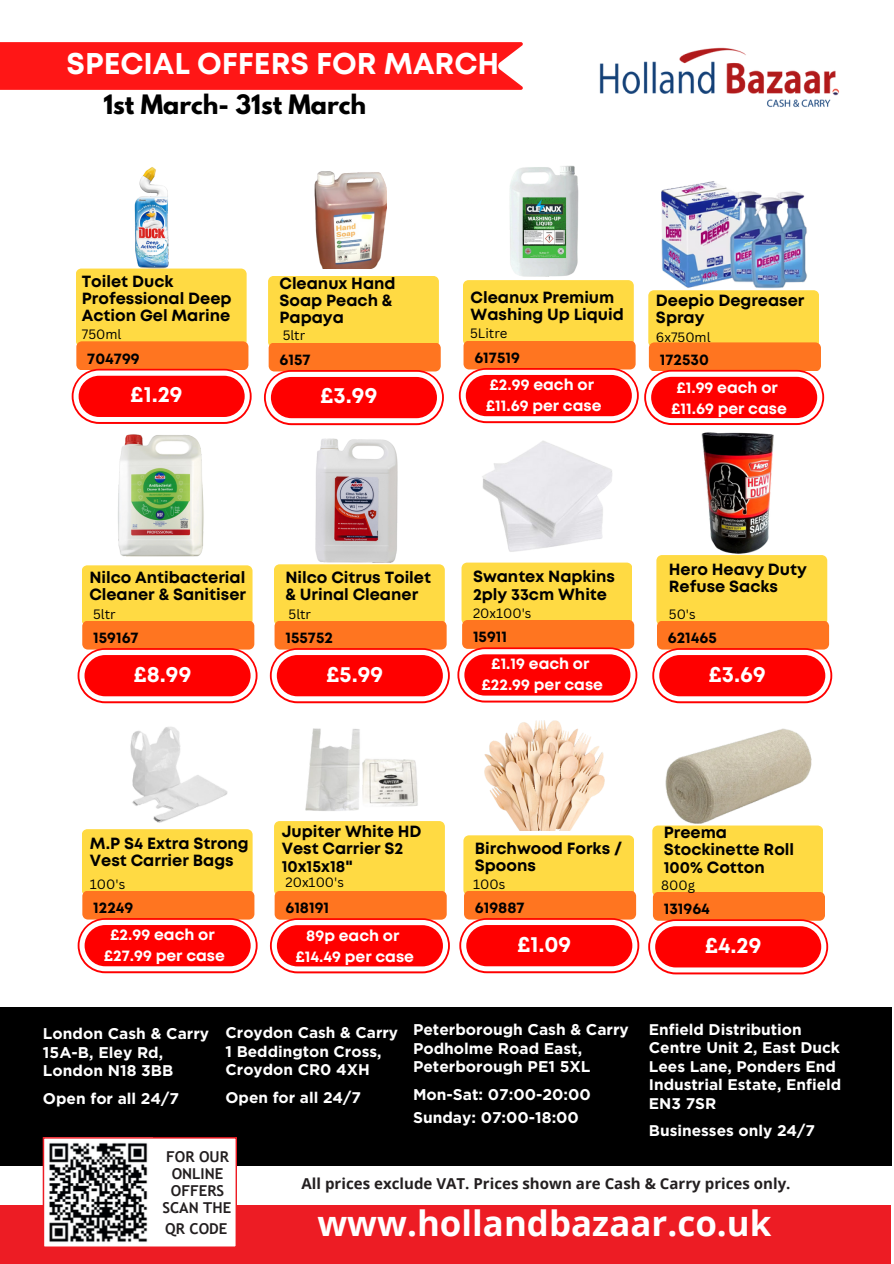
<style>
.page{position:relative;width:894px;height:1264px;background:#fff}
.page>*{position:absolute;margin:0;border:0;box-sizing:border-box;transform-origin:0 0}
.t1{font:700 34.8px "Open Sans";color:#fff}
.t2{font:700 30px "Mont";color:#fff}
.t3{font:700 23.7px "League Spartan";color:#000}
.t4{font:700 22.2px "Mont";color:#fff}
.t5{font:700 16.2px/17.1px "Mont";color:#000}
.t6{font:700 15.6px/21.1px "Mont";color:#fff;text-align:center}
.t7{font:700 15.6px/18.6px "Gotham";color:#fff}
.t8{font:700 15.6px "Mont";color:#000}
.t9{font:700 15.45px/18.5px "Gotham";color:#fff}
.t10{font:700 15px "Open Sans";color:#231f20}
.t11{font:700 15px/16.8px "Trebuchet MS";color:#231f20;text-align:center}
.t12{font:13.2px "Canva Sans";color:#000}
</style>
<div class="page">
<div style="left:0;top:1006px;width:891px;height:159px;background:#000"></div>
<div style="left:0;top:1205px;width:890px;height:58px;background:#ed1c24"></div>
<svg style="left:43px;top:1137px;width:194px;height:110px"></svg>
<svg style="left:72px;top:268px;width:179px;height:156px;background:#ff9342"></svg>
<svg style="left:264px;top:276px;width:180px;height:149px;background:#ff9241"></svg>
<svg style="left:458px;top:280px;width:180px;height:143px;background:#ff8e43"></svg>
<svg style="left:644px;top:290px;width:179px;height:135px;background:#ff8841"></svg>
<svg style="left:78px;top:565px;width:179px;height:138px;background:#ff8b41"></svg>
<svg style="left:270px;top:564px;width:179px;height:139px;background:#ff8b41"></svg>
<svg style="left:457px;top:562px;width:180px;height:140px;background:#ff8d41"></svg>
<svg style="left:652px;top:555px;width:180px;height:148px;background:#ff9141"></svg>
<svg style="left:78px;top:829px;width:179px;height:144px;background:#ff8e41"></svg>
<svg style="left:270px;top:821px;width:180px;height:152px;background:#ff8e42"></svg>
<svg style="left:459px;top:835px;width:180px;height:138px;background:#ff8c41"></svg>
<svg style="left:648px;top:827px;width:180px;height:147px;background:#ff8f42"></svg>
<img style="left:99px;top:167px;width:105px;height:105px">
<img style="left:314px;top:171px;width:72px;height:97px">
<img style="left:483px;top:165px;width:121px;height:117px">
<img style="left:652px;top:181px;width:162px;height:112px">
<img style="left:118px;top:434px;width:86px;height:123px">
<img style="left:288px;top:438px;width:137px;height:130px">
<img style="left:479px;top:441px;width:135px;height:123px">
<img style="left:671px;top:432px;width:130px;height:126px">
<img style="left:130px;top:727px;width:98px;height:96px">
<img style="left:300px;top:728px;width:122px;height:108px">
<img style="left:484px;top:720px;width:120px;height:110px">
<img style="left:654px;top:728px;width:172px;height:103px">
<div style="left:0;top:42px;width:523px;height:48px;background:#ff1616"></div>
<img style="left:599px;top:47px;width:240px;height:61px">
<p class="t2" style="left:66px;top:52px;width:434px">SPECIAL OFFERS FOR MARCH</p>
<h5 class="t3" style="left:103px;top:92px;width:264px">1st March- 31st March</h5>
<p class="t5" style="left:82px;top:274px;width:151px">Toilet Duck<br>Professional Deep<br>Action Gel Marine</p>
<p class="t12" style="left:82px;top:325px;width:41px">750ml</p>
<p class="t5" style="left:279px;top:276px;width:117px">Cleanux Hand<br>Soap Peach &amp;<br>Papaya</p>
<p class="t12" style="left:282px;top:326px;width:24px">5ltr</p>
<p class="t5" style="left:470px;top:290px;width:155px">Cleanux Premium<br>Washing Up Liquid</p>
<h5 class="t12" style="left:470px;top:324px;width:39px">5Litre</h5>
<p class="t5" style="left:655px;top:293px;width:150px">Deepio Degreaser<br>Spray</p>
<p class="t12" style="left:655px;top:327px;width:56px">6x750ml</p>
<h5 class="t8" style="left:87px;top:352px;width:54px">704799</h5>
<h3 class="t8" style="left:279px;top:353px;width:33px">6157</h3>
<p class="t8" style="left:474px;top:351px;width:47px">617519</p>
<h5 class="t8" style="left:659px;top:353px;width:51px">172530</h5>
<h5 class="t4" style="left:130px;top:386px;width:54px">£1.29</h5>
<h3 class="t4" style="left:320px;top:387px;width:59px">£3.99</h3>
<h5 class="t6" style="left:485px;top:375px;width:117px;text-align:left">£2.99 each or £11.69 per case</h5>
<h5 class="t6" style="left:671px;top:377px;width:117px">£1.99 each or £11.69 per case</h5>
<p class="t5" style="left:89px;top:570px;width:158px">Nilco Antibacterial<br>Cleaner &amp; Sanitiser</p>
<p class="t5" style="left:285px;top:570px;width:147px">Nilco Citrus Toilet &amp; Urinal Cleaner</p>
<h5 class="t5" style="left:473px;top:569px;width:143px">Swantex Napkins<br>2ply 33cm White</h5>
<h5 class="t5" style="left:668px;top:562px;width:139px">Hero Heavy Duty<br>Refuse Sacks</h5>
<p class="t12" style="left:93px;top:604px;width:24px">5ltr</p>
<p class="t12" style="left:288px;top:604px;width:24px">5ltr</p>
<p class="t12" style="left:473px;top:603px;width:60px">20x100's</p>
<p class="t12" style="left:668px;top:604px;width:28px">50's</p>
<h5 class="t8" style="left:93px;top:631px;width:47px">159167</h5>
<h5 class="t8" style="left:285px;top:631px;width:49px">155752</h5>
<h5 class="t8" style="left:473px;top:631px;width:36px">15911</h5>
<h5 class="t8" style="left:667px;top:631px;width:50px">621465</h5>
<h5 class="t4" style="left:133px;top:665px;width:59px">£8.99</h5>
<p class="t4" style="left:326px;top:665px;width:58px">£5.99</p>
<p class="t6" style="left:481px;top:654px;width:123px">£1.19 each or £22.99 per case</p>
<h5 class="t4" style="left:708px;top:665px;width:59px">£3.69</h5>
<p class="t5" style="left:90px;top:835px;width:160px">M.P S4 Extra Strong<br>Vest Carrier Bags</p>
<h3 class="t5" style="left:281px;top:824px;width:141px">Jupiter White HD<br>Vest Carrier S2<br>10x15x18"</h3>
<h5 class="t5" style="left:475px;top:841px;width:149px">Birchwood Forks /<br>Spoons</h5>
<p class="t5" style="left:663px;top:825px;width:132px">Preema<br>Stockinette Roll<br>100% Cotton</p>
<h3 class="t12" style="left:90px;top:874px;width:37px">100's</h3>
<p class="t12" style="left:285px;top:873px;width:60px">20x100's</p>
<p class="t12" style="left:473px;top:874px;width:34px">100s</p>
<h5 class="t12" style="left:661px;top:875px;width:35px">800g</h5>
<h5 class="t8" style="left:93px;top:901px;width:42px">12249</h5>
<h5 class="t8" style="left:285px;top:901px;width:45px">618191</h5>
<h3 class="t8" style="left:475px;top:901px;width:51px">619887</h3>
<p class="t8" style="left:663px;top:902px;width:48px">131964</p>
<p class="t6" style="left:104px;top:924px;width:123px">£2.99 each or £27.99 per case</p>
<p class="t6" style="left:295px;top:926px;width:120px">89p each or £14.49 per case</p>
<p class="t4" style="left:517px;top:935px;width:56px">£1.09</p>
<p class="t4" style="left:704px;top:936px;width:58px">£4.29</p>
<p class="t9" style="left:43px;top:1024px;width:168px">London Cash &amp; Carry<br>15A-B, Eley Rd,<br>London N18 3BB</p>
<p class="t9" style="left:43px;top:1088px;width:138px">Open for all 24/7</p>
<h5 class="t9" style="left:225px;top:1023px;width:174px">Croydon Cash &amp; Carry<br>1 Beddington Cross,<br>Croydon CR0 4XH</h5>
<h5 class="t9" style="left:225px;top:1087px;width:137px">Open for all 24/7</h5>
<p class="t7" style="left:413px;top:1020px;width:217px">Peterborough Cash &amp; Carry<br>Podholme Road East,<br>Peterborough PE1 5XL</p>
<p class="t7" style="left:413px;top:1083px;width:179px;line-height:22.6px">Mon-Sat: 07:00-20:00<br>Sunday: 07:00-18:00</p>
<h5 class="t9" style="left:648px;top:1020px;width:194px">Enfield Distribution<br>Centre Unit 2, East Duck<br>Lees Lane, Ponders End<br>Industrial Estate, Enfield<br>EN3 7SR</h5>
<h5 class="t9" style="left:648px;top:1121px;width:168px">Businesses only 24/7</h5>
<h2 class="t11" style="left:162px;top:1148px;width:70px">FOR OUR<br>ONLINE<br>OFFERS<br>SCAN THE</h2>
<h3 class="t11" style="left:165px;top:1220px;width:64px">QR CODE</h3>
<p class="t10" style="left:301px;top:1172px;width:490px">All prices exclude VAT. Prices shown are Cash &amp; Carry prices only.</p>
<p class="t1" style="left:317px;top:1198px;width:455px">www.hollandbazaar.co.uk</p>
</div>
